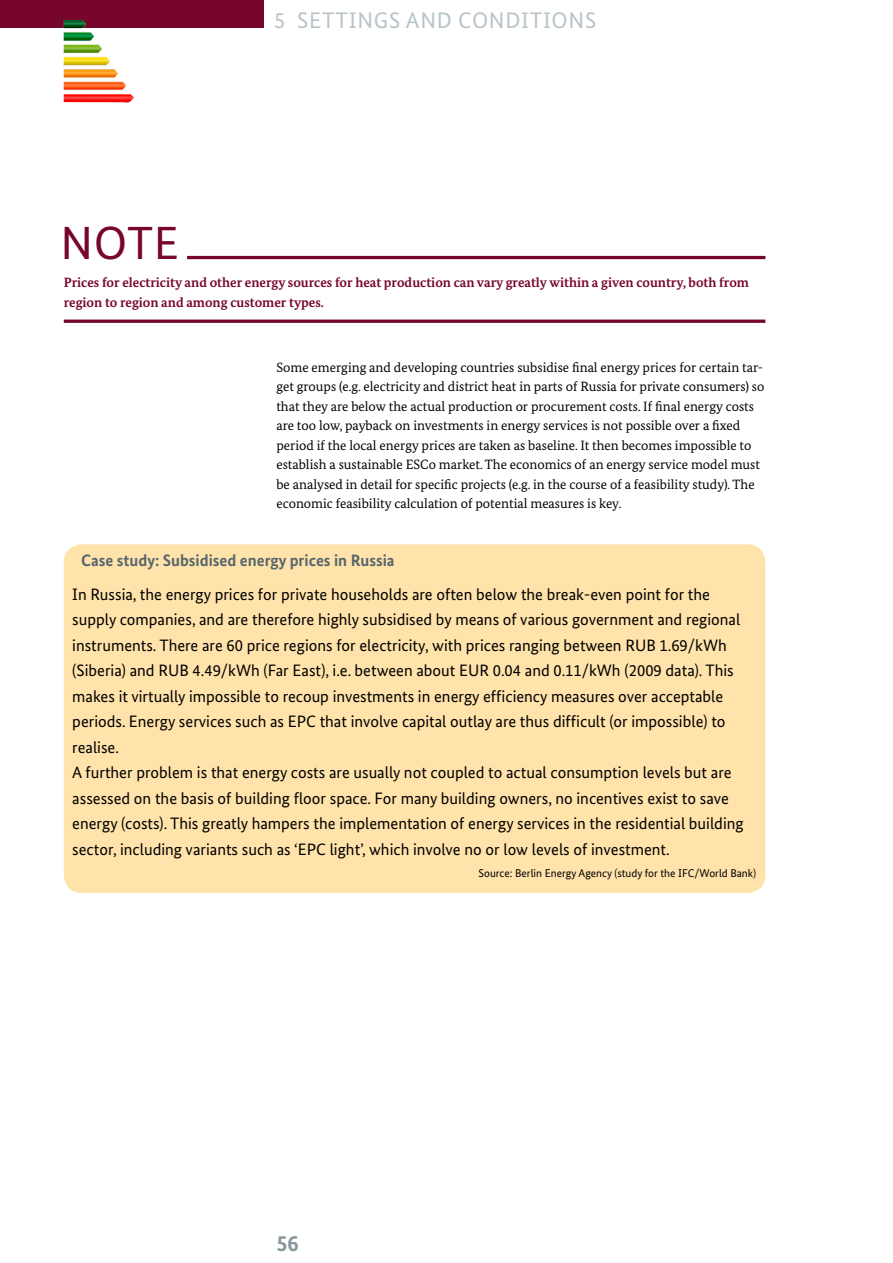
<style>
.page{position:relative;width:893px;height:1263px;background:#fff}
.page>*{position:absolute;margin:0;border:0;box-sizing:border-box;transform-origin:0 0}
.t1{font:46.5px "Bundes Sans";color:#77072a}
.t2{font:22.5px "Bundes Sans";color:#b9c4c9}
.t3{font:700 22.5px "Bundes Sans";color:#88969d}
.t4{font:16.5px/25.5px "Bundes Sans";color:#000}
.t5{font:700 16.5px "Bundes Sans";color:#57666d}
.t6{font:13.5px/19.5px "Bundes Serif";color:#000}
.t7{font:700 13.5px/19.5px "Bundes Serif";color:#77072a}
.t8{font:11.25px "Bundes Sans";color:#000}
</style>
<div class="page">
<div style="left:0;top:0;width:264px;height:28px;background:#77072a"></div>
<hr style="left:187px;top:256px;width:578px;height:3px;background:#77072a">
<hr style="left:64px;top:320px;width:701px;height:3px;background:#77072a">
<div style="left:64px;top:544px;width:701px;height:349px;background:#ffe3aa;border-radius:18px"></div>
<img style="left:63px;top:20px;width:71px;height:83px">
<h2 class="t2" style="left:274px;top:7px;width:49px">5 Settings</h2>
<h2 class="t2" style="left:406px;top:7px;width:81px">and Conditions</h2>
<h1 class="t1" style="left:61px;top:215px;width:62px">Note</h1>
<p class="t7" style="left:64px;top:273px;width:687px">Prices for electricity and other energy sources for heat production can vary greatly within a given country, both from region to region and among customer types.</p>
<p class="t6" style="left:276px;top:357px;width:490px">Some emerging and developing countries subsidise final energy prices for certain tar&shy;get groups (e.g. electricity and district heat in parts of Russia for private consumers) so that they are below the actual production or procurement costs. If final energy costs are too low, payback on investments in energy services is not possible over a fixed period if the local energy prices are taken as baseline. It then becomes impossible to establish a sustainable ESCo market. The economics of an energy service model must be analysed in detail for specific projects (e.g. in the course of a feasibility study). The economic feasibility calculation of potential measures is key.</p>
<p class="t5" style="left:81px;top:550px;width:315px">Case study: Subsidised energy prices in Russia</p>
<p class="t4" style="left:72px;top:581px;width:673px">In Russia, the energy prices for private households are often below the break-even point for the supply companies, and are therefore highly subsidised by means of various government and regional instruments. There are 60 price regions for electricity, with prices ranging between RU B 1.69/kWh (Siberia) and RU B 4.49/kWh (Far East), i.e. between about EUR 0.04 and 0.11/kWh (2009 data). This makes it virtually impossible to recoup investments in energy efficiency measures over acceptable periods. Energy services such as EPC that involve capital outlay are thus difficult (or impossible) to realise.<br>A further problem is that energy costs are usually not coupled to actual consumption levels but are assessed on the basis of building floor space. For many building owners, no incentives exist to save energy (costs). This greatly hampers the implementation of energy services in the residential building sector, including variants such as ‘EPC light’, which involve no or low levels of investment.</p>
<p class="t8" style="left:479px;top:866px;width:279px">Source: Berlin Energy Agency (study for the IFC/World Bank)</p>
<h2 class="t3" style="left:276px;top:1229px;width:24px">56</h2>
</div>
